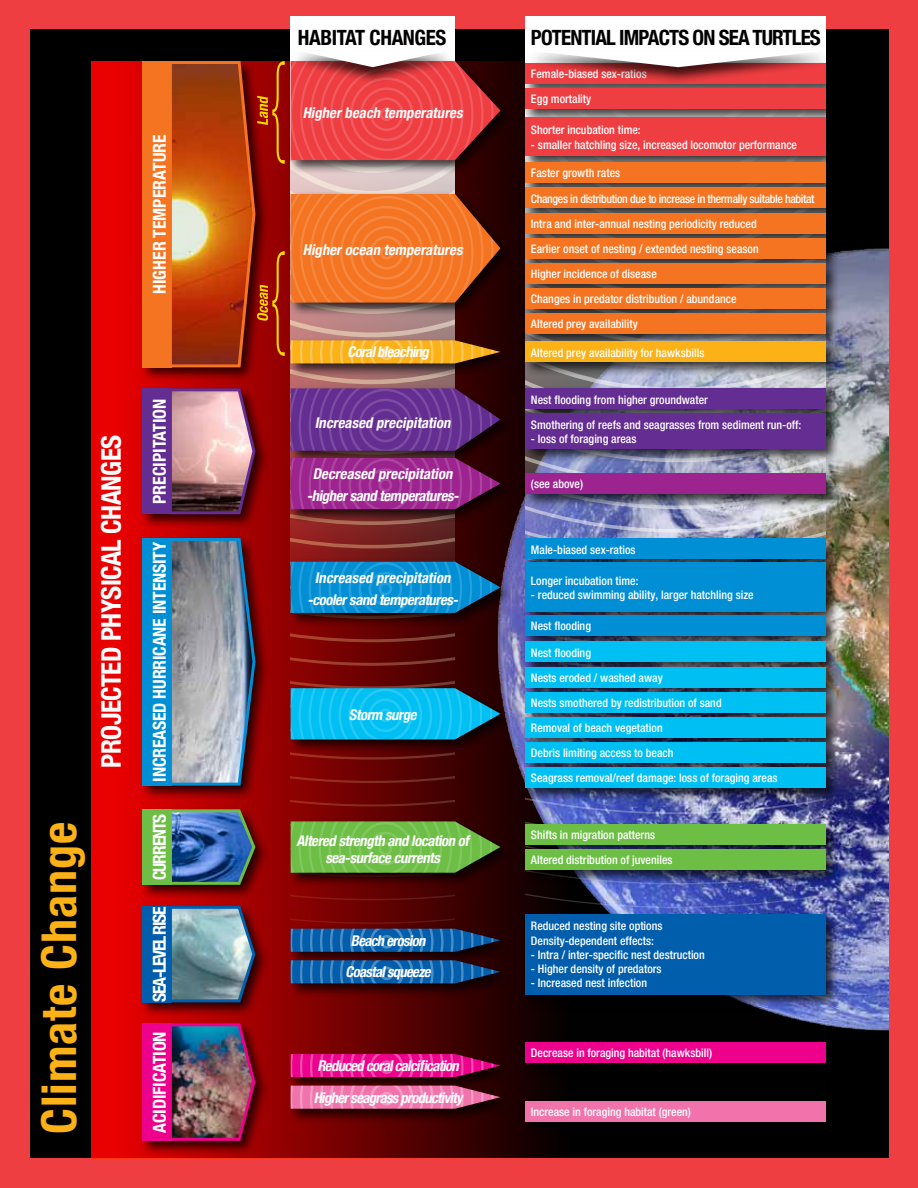
<style>
.page{position:relative;width:918px;height:1188px;background:#ef3e42}
.page>*{position:absolute;margin:0;border:0;box-sizing:border-box;transform-origin:0 0}
.t1{font:700 condensed 48px "Helvetica Neue";color:#fcb116}
.t2{font:700 condensed 27px "Helvetica Neue";letter-spacing:-.02em;color:#fff}
.t3{font:700 condensed 21px "Helvetica Neue";letter-spacing:-.04em;color:#000}
.t4{font:700 condensed 21px "Helvetica Neue";letter-spacing:-.02em;color:#000}
.t5{font:700 condensed 17.7px "Helvetica Neue";letter-spacing:-.01em;color:#fff}
.t6{font:700 condensed 17.7px "Helvetica Neue";letter-spacing:-.08em;color:#fff}
.t7{font:700 condensed 17.7px "Helvetica Neue";letter-spacing:-.06em;color:#fff}
.t8{font:italic 700 condensed 14.85px/21.9px "Helvetica Neue";letter-spacing:-.015em;color:#fff;text-align:center}
.t9{font:500 condensed 11.85px/25.2px "Helvetica Neue";color:#fff}
</style>
<div class="page">
<div style="left:30px;top:30px;width:858px;height:1128px;background:#000"></div>
<img style="left:841px;top:248px;width:47px;height:783px">
<div style="left:91px;top:61px;width:479px;height:1097px;background:#e90000"></div>
<div style="left:139px;top:58px;width:702px;height:1098px;background:#000;opacity:.75"></div>
<div style="left:143px;top:61px;width:29px;height:306px;background:#f47421"></div>
<div style="left:525px;top:88px;width:300px;height:21px;background:#ef3e42"></div>
<div style="left:525px;top:117px;width:300px;height:39px;background:#ef3e42"></div>
<div style="left:525px;top:162px;width:300px;height:21px;background:#f47421"></div>
<div style="left:525px;top:187px;width:300px;height:21px;background:#f47421"></div>
<div style="left:525px;top:213px;width:300px;height:21px;background:#f47421"></div>
<div style="left:525px;top:238px;width:300px;height:21px;background:#f47421"></div>
<div style="left:525px;top:263px;width:300px;height:21px;background:#f47421"></div>
<div style="left:525px;top:288px;width:300px;height:21px;background:#f47421"></div>
<div style="left:525px;top:313px;width:300px;height:21px;background:#f47421"></div>
<div style="left:526px;top:341px;width:299px;height:21px;background:#fcb116"></div>
<div style="left:525px;top:341px;width:286px;height:21px;background:#fcb116"></div>
<div style="left:143px;top:388px;width:29px;height:126px;background:#642d91"></div>
<svg style="left:167px;top:387px;width:90px;height:129px;background:#ae7a87"></svg>
<svg style="left:291px;top:388px;width:209px;height:63px;background:#612e84"></svg>
<div style="left:525px;top:388px;width:300px;height:21px;background:#642d91"></div>
<div style="left:525px;top:413px;width:300px;height:36px;background:#642d91"></div>
<svg style="left:291px;top:458px;width:209px;height:51px;background:#922683"></svg>
<div style="left:525px;top:473px;width:300px;height:21px;background:#9d248f"></div>
<div style="left:143px;top:538px;width:29px;height:248px;background:#008fd5"></div>
<svg style="left:167px;top:537px;width:90px;height:250px;background:#87919f"></svg>
<svg style="left:291px;top:562px;width:209px;height:51px;background:#0b83bf"></svg>
<div style="left:525px;top:538px;width:300px;height:21px;background:#008fd5"></div>
<div style="left:525px;top:563px;width:300px;height:49px;background:#008fd5"></div>
<div style="left:525px;top:615px;width:300px;height:21px;background:#008fd5"></div>
<svg style="left:291px;top:688px;width:209px;height:51px;background:#0cacd8"></svg>
<div style="left:525px;top:641px;width:300px;height:21px;background:#00c0f3"></div>
<div style="left:525px;top:667px;width:300px;height:21px;background:#00c0f3"></div>
<div style="left:525px;top:692px;width:300px;height:21px;background:#00c0f3"></div>
<div style="left:525px;top:717px;width:300px;height:21px;background:#00c0f3"></div>
<div style="left:525px;top:742px;width:300px;height:21px;background:#00c0f3"></div>
<div style="left:525px;top:767px;width:300px;height:21px;background:#00c0f3"></div>
<div style="left:143px;top:809px;width:29px;height:76px;background:#6cbe45"></div>
<img style="left:167px;top:808px;width:90px;height:78px">
<svg style="left:291px;top:821px;width:209px;height:52px;background:#68a942"></svg>
<div style="left:525px;top:824px;width:300px;height:21px;background:#6cbe45"></div>
<div style="left:525px;top:849px;width:300px;height:21px;background:#6cbe45"></div>
<div style="left:143px;top:906px;width:29px;height:96px;background:#005ead"></div>
<svg style="left:167px;top:904px;width:90px;height:100px;background:#6f8695"></svg>
<svg style="left:291px;top:929px;width:209px;height:23px;background:#135d9e"></svg>
<div style="left:525px;top:914px;width:300px;height:80px;background:#005ead"></div>
<svg style="left:291px;top:960px;width:209px;height:23px;background:#145d9e"></svg>
<div style="left:143px;top:1023px;width:29px;height:118px;background:#ec008c"></div>
<img style="left:167px;top:1022px;width:90px;height:120px">
<svg style="left:291px;top:1054px;width:209px;height:23px;background:#d71084"></svg>
<div style="left:525px;top:1042px;width:300px;height:21px;background:#ec008c"></div>
<svg style="left:291px;top:1086px;width:209px;height:23px;background:#d96e9d"></svg>
<div style="left:525px;top:1101px;width:300px;height:21px;background:#f173ac"></div>
<div style="left:521px;top:50px;width:307px;height:34px;background:#000;opacity:.75"></div>
<svg style="left:531px;top:16px;width:295px;height:141px"></svg>
<svg style="left:160px;top:16px;width:340px;height:353px;background:#c05f3d"></svg>
<h3 class="t5" style="left:149px;top:294px;width:161px;rotate:-90deg">HIGHER TEMPERATURE</h3>
<h2 class="t2" style="left:95px;top:768px;width:335px;rotate:-90deg">PROJECTED PHYSICAL CHANGES</h2>
<h1 class="t1" style="left:30px;top:1134px;width:313px;rotate:-90deg">CLIMATE CHANGE</h1>
<h3 class="t5" style="left:149px;top:504px;width:107px;rotate:-90deg">PRECIPITATION</h3>
<h3 class="t5" style="left:149px;top:782px;width:241px;rotate:-90deg">INCREASED HURRICANE INTENSITY</h3>
<h3 class="t7" style="left:149px;top:880px;width:67px;rotate:-90deg">CURRENTS</h3>
<h3 class="t6" style="left:149px;top:1002px;width:96px;rotate:-90deg">SEA-LEVEL RISE</h3>
<h3 class="t5" style="left:149px;top:1133px;width:103px;rotate:-90deg">ACIDIFICATION</h3>
<h3 class="t4" style="left:298px;top:25px;width:150px">HABITAT CHANGES</h3>
<h3 class="t3" style="left:531px;top:25px;width:291px">POTENTIAL IMPACTS ON SEA TURTLES</h3>
<p class="t8" style="left:303px;top:101px;width:165px">Higherbeach temperatures</p>
<p class="t8" style="left:303px;top:239px;width:164px">Higherocean temperatures</p>
<p class="t9" style="left:531px;top:61px;width:117px">Female-biased sex-ratios<br>Egg mortality</p>
<p class="t9" style="left:531px;top:117px;width:111px">Shorter incubation time:</p>
<p class="t9" style="left:531px;top:132px;width:268px">- smaller hatchling size, increased locomotor performance</p>
<p class="t9" style="left:531px;top:160px;width:285px">Faster growth rates<br>Changes in distribution due to increase in thermally suitable habitat Intra and inter-annual nesting periodicity reduced<br>Earlier onset of nesting / extended nesting season<br>Higher incidence of disease<br>Changes in predator distribution / abundance<br>Altered prey availability</p>
<p class="t8" style="left:348px;top:341px;width:86px">Coralbleaching</p>
<p class="t9" style="left:531px;top:340px;width:175px">Altered prey availability for hawksbills</p>
<p class="t8" style="left:315px;top:411px;width:140px">Increased precipitation</p>
<p class="t9" style="left:531px;top:387px;width:272px">Nest flooding from higher groundwater<br>Smothering of reefs and seagrasses from sediment run-off:</p>
<p class="t9" style="left:531px;top:426px;width:107px">- loss of foraging areas</p>
<p class="t8" style="left:307px;top:463px;width:156px">Decreased precipitation -highersand temperatures-</p>
<p class="t9" style="left:531px;top:471px;width:54px">(see above)</p>
<p class="t8" style="left:307px;top:566px;width:155px">Increased precipitation -coolersand temperatures-</p>
<p class="t8" style="left:349px;top:704px;width:72px">Storm surge</p>
<p class="t9" style="left:531px;top:537px;width:106px">Male-biased sex-ratios</p>
<p class="t9" style="left:531px;top:568px;width:109px">Longer incubation time:</p>
<p class="t9" style="left:531px;top:582px;width:224px">- reduced swimming ability, larger hatchling size</p>
<p class="t9" style="left:531px;top:613px;width:62px">Nest flooding</p>
<p class="t9" style="left:531px;top:640px;width:248px">Nest flooding<br>Nests eroded / washed away<br>Nests smothered by redistribution of sand<br>Removal of beach vegetation<br>Debris limiting access to beach<br>Seagrass removal/reef damage: loss of foraging areas</p>
<p class="t8" style="left:296px;top:831px;width:177px;line-height:17.7px">Altered strength and location of sea-surfacecurrents</p>
<p class="t9" style="left:531px;top:822px;width:143px">Shifts in migration patterns<br>Altered distribution of juveniles</p>
<p class="t8" style="left:351px;top:929px;width:79px">Beacherosion</p>
<p class="t8" style="left:346px;top:961px;width:90px">Coastalsqueeze</p>
<p class="t8" style="left:317px;top:1055px;width:146px">Reducedcoralcalcification</p>
<p class="t8" style="left:314px;top:1086px;width:153px">Higherseagrassproductivity</p>
<p class="t9" style="left:531px;top:919px;width:133px;line-height:14.2px">Reduced nesting site options<br>Density-dependent effects:</p>
<p class="t9" style="left:531px;top:942px;width:175px">- Intra / inter-specific nest destruction</p>
<p class="t9" style="left:531px;top:956px;width:132px">- Higher density of predators</p>
<p class="t9" style="left:531px;top:970px;width:118px">- Increased nest infection</p>
<p class="t9" style="left:531px;top:1040px;width:183px">Decrease in foraging habitat (hawksbill)</p>
<p class="t9" style="left:531px;top:1099px;width:162px">Increase in foraging habitat (green)</p>
</div>
